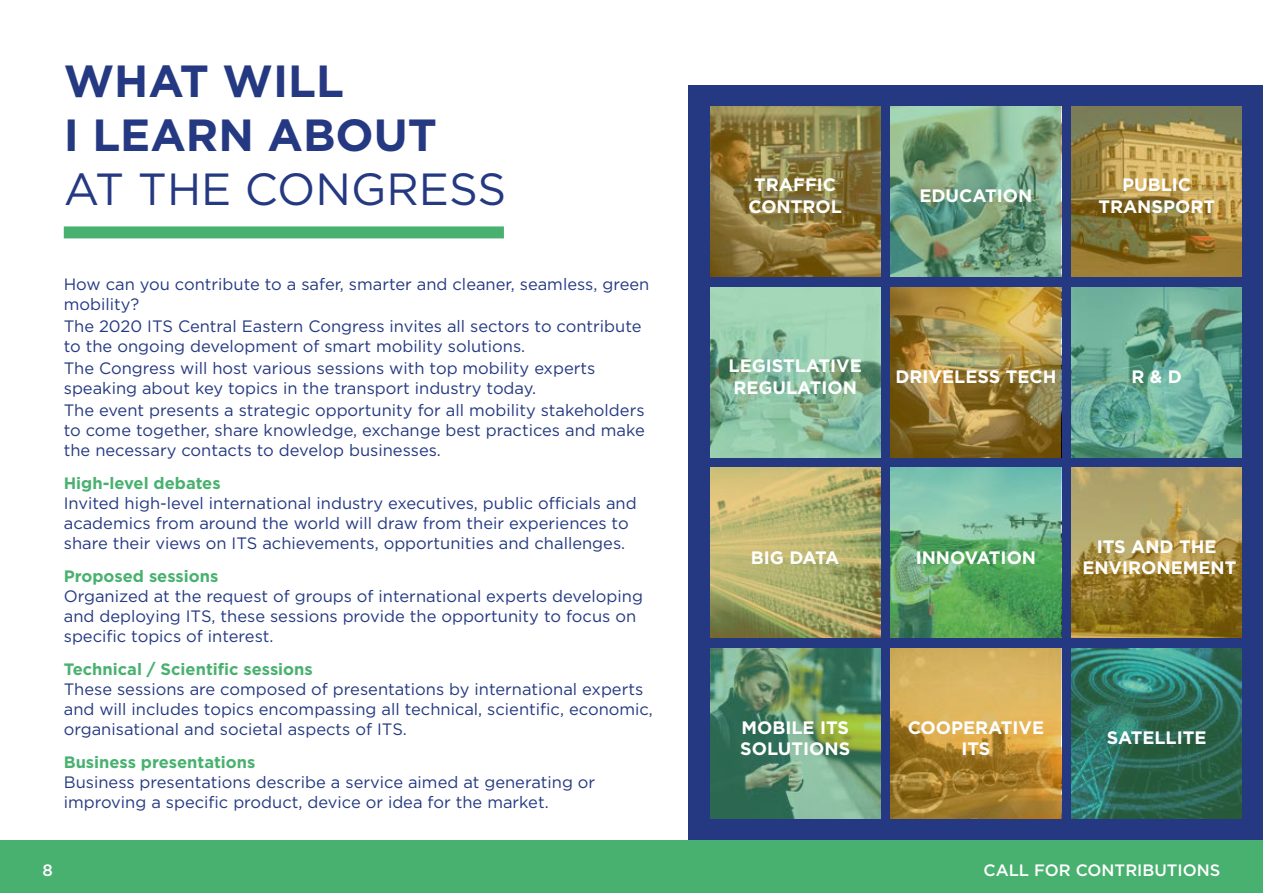
<style>
.page{position:relative;width:1263px;height:893px;background:#fff}
.page>*{position:absolute;margin:0;border:0;box-sizing:border-box;transform-origin:0 0}
.t1{font:700 45px/54px "Gotham";color:#243982}
.t2{font:45px "Gotham";color:#243982}
.t3{font:700 18px/21.6px "Gotham";color:#fff;text-align:center}
.t4{font:16.5px/20.1px "Gotham";color:#243982}
.t5{font:700 16.5px "Gotham";color:#49b170}
.t6{font:500 16.5px "Gotham";color:#fff}
</style>
<div class="page">
<div style="left:0;top:840px;width:1263px;height:53px;background:#49b170"></div>
<div style="left:64px;top:226px;width:440px;height:12px;background:#49b170"></div>
<div style="left:689px;top:85px;width:574px;height:755px;background:#243982"></div>
<hr style="left:1262px;top:0;width:1px;height:840px;background:#243982">
<svg style="left:710px;top:106px;width:170px;height:170px;background:#8c793e"></svg>
<svg style="left:891px;top:106px;width:170px;height:170px;background:#79a482"></svg>
<svg style="left:1071px;top:106px;width:171px;height:170px;background:#9e8744"></svg>
<svg style="left:710px;top:287px;width:170px;height:170px;background:#8ec2a3"></svg>
<img style="left:891px;top:287px;width:170px;height:170px">
<svg style="left:1071px;top:287px;width:171px;height:170px;background:#68a992"></svg>
<svg style="left:710px;top:468px;width:170px;height:170px;background:#b2ac6a"></svg>
<svg style="left:891px;top:468px;width:170px;height:170px;background:#69b07e"></svg>
<svg style="left:1071px;top:468px;width:171px;height:170px;background:#a38d45"></svg>
<svg style="left:710px;top:648px;width:170px;height:171px;background:#5d8f6b"></svg>
<svg style="left:891px;top:648px;width:170px;height:171px;background:#c19944"></svg>
<svg style="left:1071px;top:648px;width:171px;height:171px;background:#2f725f"></svg>
<h1 class="t1" style="left:64px;top:53px;width:375px">WHAT WILL<br>I LEARN ABOUT</h1>
<h1 class="t2" style="left:64px;top:160px;width:444px">AT THE CONGRESS</h1>
<p class="t3" style="left:748px;top:174px;width:95px">TRAFFIC<br>CONTROL</p>
<p class="t3" style="left:919px;top:185px;width:114px">EDUCATION</p>
<p class="t3" style="left:1098px;top:174px;width:118px">PUBLIC<br>TRANSPORT</p>
<p class="t4" style="left:64px;top:273px;width:587px">How can you contribute to a safer, smarter and cleaner, seamless, green mobility?</p>
<p class="t4" style="left:64px;top:316px;width:579px">The 2020 ITS Central Eastern Congress invites all sectors to contribute to the ongoing development of smart mobility solutions.</p>
<p class="t4" style="left:64px;top:358px;width:533px">The Congress will host various sessions with top mobility experts speaking about key topics in the transport industry today.</p>
<p class="t4" style="left:64px;top:400px;width:582px;text-align:justify">The event presents a strategic opportunity for all mobility stakeholders to come together, share knowledge, exchange best practices and make the necessary contacts to develop businesses.</p>
<p class="t5" style="left:64px;top:474px;width:158px">High-level debates</p>
<p class="t4" style="left:64px;top:493px;width:574px">Invited high-level international industry executives, public officials and academics from around the world will draw from their experiences to share their views on ITS achievements, opportunities and challenges.</p>
<p class="t5" style="left:64px;top:567px;width:156px">Proposed sessions</p>
<p class="t4" style="left:64px;top:586px;width:581px">Organized at the request of groups of international experts developing and deploying ITS, these sessions provide the opportunity to focus on specific topics of interest.</p>
<p class="t5" style="left:64px;top:659px;width:250px">Technical / Scientific sessions</p>
<p class="t4" style="left:64px;top:679px;width:591px">These sessions are composed of presentations by international experts and will includes topics encompassing all technical, scientific, economic, organisational and societal aspects of ITS.</p>
<p class="t5" style="left:64px;top:752px;width:193px">Business presentations</p>
<p class="t4" style="left:64px;top:771px;width:533px">Business presentations describe a service aimed at generating or improving a specific product, device or idea for the market.</p>
<p class="t3" style="left:728px;top:354px;width:135px;text-align:left">LEGISTLATIVE<br>REGULATION</p>
<p class="t3" style="left:895px;top:365px;width:162px">DRIVELESS TECH</p>
<p class="t3" style="left:1131px;top:365px;width:52px">R &amp; D</p>
<p class="t3" style="left:751px;top:546px;width:90px">BIG DATA</p>
<p class="t3" style="left:916px;top:546px;width:122px">INNOVATION</p>
<p class="t3" style="left:1082px;top:535px;width:155px">ITS AND THE<br>ENVIRONEMENT</p>
<p class="t3" style="left:740px;top:716px;width:111px;text-align:left">MOBILE ITS<br>SOLUTIONS</p>
<p class="t3" style="left:908px;top:716px;width:138px">COOPERATIVE<br>ITS</p>
<p class="t3" style="left:1107px;top:727px;width:101px">SATELLITE</p>
<p class="t6" style="left:43px;top:859px;width:12px">8</p>
<p class="t6" style="left:983px;top:859px;width:238px">CALL FOR CONTRIBUTIONS</p>
</div>
